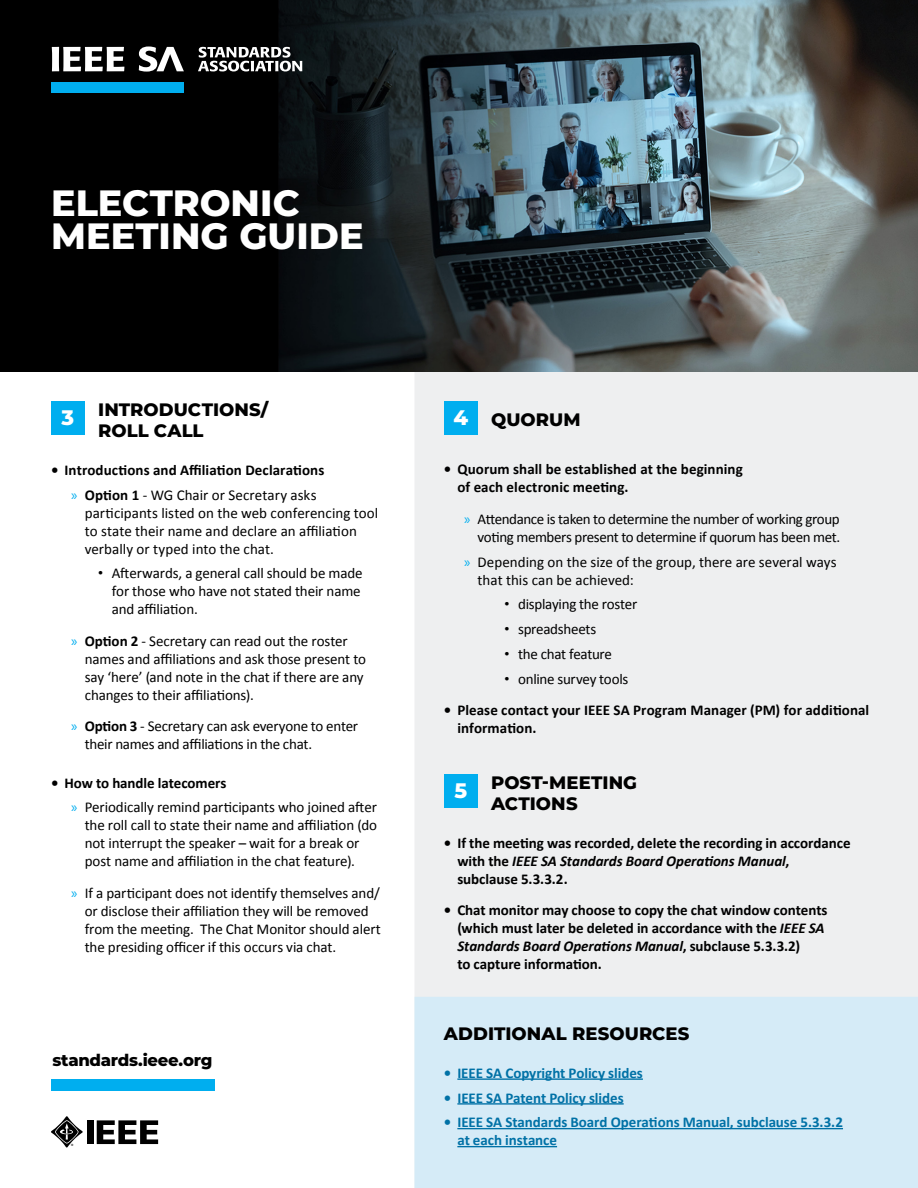
<style>
.page{position:relative;width:918px;height:1188px;background:#fff}
.page>*{position:absolute;margin:0;border:0;box-sizing:border-box;transform-origin:0 0}
.t1{font:800 36.6px/32.7px "Montserrat";color:#fff}
.t2{font:800 21px "Montserrat";color:#fff}
.t3{font:800 18px/21px "Montserrat";letter-spacing:.005em;color:#000}
.t4{font:800 16.5px "Montserrat";letter-spacing:-.02em;color:#000}
.t5{font:15px/18px "Calibri";letter-spacing:-.01em;color:#000}
.t6{font:700 15px/18px "Calibri";color:#000}
.t7{font:700 15px/18px "Calibri";letter-spacing:-.005em;color:#0071a6}
.t8{font:15px/18px "Calibri";letter-spacing:-.03em;color:#000;text-align:right}
.t9{font:700 3px "Helvetica";color:#000}
.s1{font-family:"Myriad Pro";font-weight:400;color:#00aeef}
.s2{font-weight:400}
.s3{font-family:"Formata";font-weight:300}
.s4{font-family:"Myriad Pro";color:#00aeef}
.s5{font-weight:700}
.s6{font-style:italic}
</style>
<div class="page">
<div style="left:414px;top:372px;width:504px;height:625px;background:#eeeff0"></div>
<div style="left:51px;top:402px;width:34px;height:33px;background:#00aeef"></div>
<div style="left:444px;top:402px;width:34px;height:33px;background:#00aeef"></div>
<img style="left:0;top:0;width:918px;height:372px">
<div style="left:444px;top:775px;width:34px;height:33px;background:#00aeef"></div>
<svg style="left:198px;top:47px;width:104px;height:24px"></svg>
<div style="left:51px;top:82px;width:132px;height:11px;background:#00aeef"></div>
<svg style="left:52px;top:47px;width:72px;height:24px"></svg>
<svg style="left:139px;top:47px;width:45px;height:25px"></svg>
<div style="left:414px;top:997px;width:504px;height:191px;background:#d5ebf7"></div>
<hr style="left:457px;top:1078px;width:186px;height:2px;background:#0071a6">
<hr style="left:457px;top:1103px;width:167px;height:2px;background:#0071a6">
<hr style="left:457px;top:1128px;width:386px;height:1px;background:#0071a6">
<hr style="left:457px;top:1146px;width:100px;height:1px;background:#0071a6">
<div style="left:51px;top:1079px;width:164px;height:11px;background:#00aeef"></div>
<div style="left:87px;top:1120px;width:6px;height:24px;background:#000"></div>
<svg style="left:97px;top:1120px;width:61px;height:24px"></svg>
<svg style="left:51px;top:1116px;width:32px;height:32px"></svg>
<h1 class="t1" style="left:51px;top:184px;width:314px">ELECTRONIC<br>MEETING GUIDE</h1>
<p class="t3" style="left:98px;top:398px;width:172px">INTRODUCTIONS/<br>ROLL CALL</p>
<p class="t6" style="left:71px;top:457px;width:255px;line-height:24.8px;text-indent:-20px">• Introductions and Affiliation Declarations <span class="s1">»</span> Option 1 <span class="s2">- WG Chair or Secretary asks</span></p>
<p class="t5" style="left:85px;top:504px;width:295px">participants listed on the web conferencing tool to state their name and declare an affiliation verbally or typed into the chat.</p>
<p class="t5" style="left:112px;top:564px;width:253px;text-indent:-14px"><span class="s3">•</span> Afterwards, a general call should be made for those who have not stated their name and affiliation.</p>
<p class="t5" style="left:85px;top:632px;width:283px;text-indent:-14px"><span class="s4">»</span> <span class="s5">Option 2</span> - Secretary can read out the roster names and affiliations and ask those present to say ‘here’ (and note in the chat if there are any changes to their affiliations).</p>
<p class="t5" style="left:85px;top:717px;width:275px;text-indent:-14px"><span class="s4">»</span> <span class="s5">Option 3</span> - Secretary can ask everyone to enter their names and affiliations in the chat.</p>
<p class="t5" style="left:71px;top:770px;width:307px;line-height:24.8px;text-indent:-20px"><span class="s5">• How to handle latecomers<br></span><span class="s4">»</span> Periodically remind participants who joined after</p>
<p class="t5" style="left:85px;top:816px;width:294px">the roll call to state their name and affiliation (do not interrupt the speaker – wait for a break or post name and affiliation in the chat feature).</p>
<p class="t5" style="left:85px;top:884px;width:298px;text-indent:-14px"><span class="s4">»</span> If a participant does not identify themselves and/ or disclose their affiliation they will be removed from the meeting. The Chat Monitor should alert the presiding officer if this occurs via chat.</p>
<h2 class="t2" style="left:62px;top:402px;width:14px">3</h2>
<p class="t3" style="left:491px;top:408px;width:91px">QUORUM</p>
<p class="t6" style="left:457px;top:460px;width:287px;text-indent:-14px">• Quorum shall be established at the beginning of each electronic meeting.</p>
<p class="t8" style="left:464px;top:510px;width:378px"><span class="s4">»</span> Attendance is taken to determine the number of working group voting members present to determine if quorum has been met.</p>
<p class="t5" style="left:478px;top:553px;width:361px;text-indent:-14px"><span class="s4">»</span> Depending on the size of the group, there are several ways that this can be achieved:</p>
<p class="t5" style="left:505px;top:595px;width:134px"><span class="s3">•</span> displaying the roster</p>
<p class="t5" style="left:505px;top:620px;width:93px"><span class="s3">•</span> spreadsheets</p>
<p class="t5" style="left:505px;top:645px;width:109px"><span class="s3">•</span> the chat feature</p>
<p class="t5" style="left:505px;top:670px;width:125px"><span class="s3">•</span> online survey tools</p>
<p class="t6" style="left:457px;top:701px;width:413px;text-indent:-14px">• Please contact your IEEE SA Program Manager (PM) for additional information.</p>
<h2 class="t2" style="left:453px;top:402px;width:16px">4</h2>
<p class="t3" style="left:491px;top:771px;width:148px">POST-MEETING<br>ACTIONS</p>
<p class="t6" style="left:457px;top:834px;width:395px;text-indent:-14px">• If the meeting was recorded, delete the recording in accordance with the <span class="s6">IEEE SA Standards Board Operations Manual</span>, subclause 5.3.3.2.</p>
<p class="t6" style="left:457px;top:901px;width:372px;text-indent:-14px">• Chat monitor may choose to copy the chat window contents (which must later be deleted in accordance with the <span class="s6">IEEE SA Standards Board Operations Manual</span>, subclause 5.3.3.2)<br>to capture information.</p>
<h2 class="t2" style="left:454px;top:775px;width:14px">5</h2>
<p class="t4" style="left:52px;top:1048px;width:161px">standards.ieee.org</p>
<p class="t9" style="left:71px;top:1143px;width:4px">®</p>
<p class="t3" style="left:444px;top:1022px;width:247px">ADDITIONAL RESOURCES</p>
<p class="t7" style="left:444px;top:1064px;width:201px">• IEEE SA Copyright Policy slides</p>
<p class="t7" style="left:444px;top:1089px;width:181px">• IEEE SA Patent Policy slides</p>
<p class="t7" style="left:457px;top:1113px;width:387px;text-indent:-14px">• IEEE SA Standards Board Operations Manual, subclause 5.3.3.2 at each instance</p>
</div>
